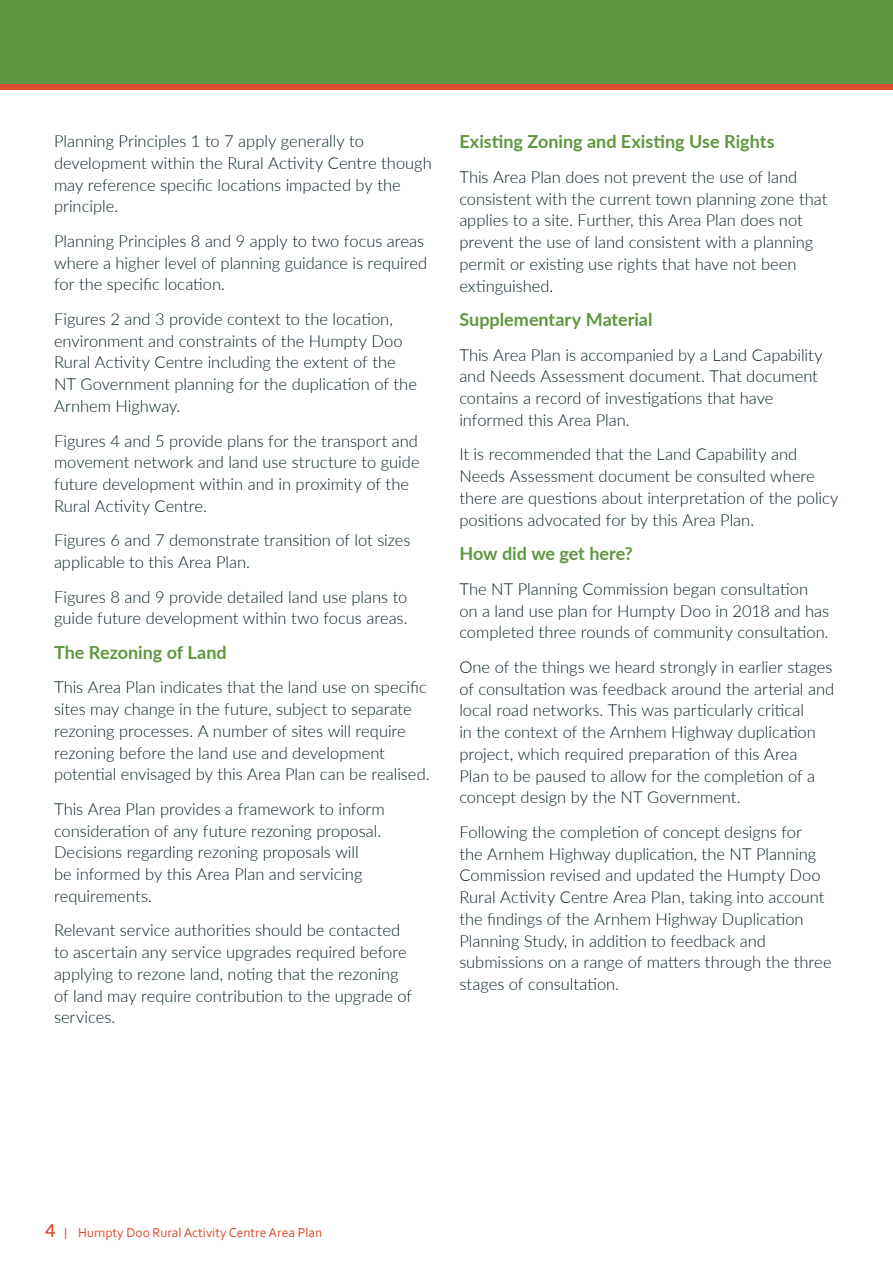
<style>
.page{position:relative;width:893px;height:1263px;background:#fff}
.page>*{position:absolute;margin:0;border:0;box-sizing:border-box;transform-origin:0 0}
.BODY_TEXT{font:700 18px "Lato";color:#609640}
.BODY_TEXT-2{font:300 16.5px/21.8px "Lato";color:#072127}
.t1{font:13.5px "Corbel";color:#db4c30}
.s1{font-family:"Lato";font-weight:600;font-size:18px}
.s2{font-family:"Lato";font-weight:600;font-style:italic;font-size:12px}
</style>
<div class="page">
<div style="left:0;top:0;width:893px;height:89px;background:#609640"></div>
<div style="left:1px;top:84px;width:892px;height:5px;background:#db4c30"></div>
<p class="BODY_TEXT-2" style="left:54px;top:130px;width:379px">Planning Principles 1 to 7 apply generally to development within the Rural Activity Centre though may reference specific locations impacted by the principle.</p>
<p class="BODY_TEXT-2" style="left:54px;top:230px;width:375px">Planning Principles 8 and 9 apply to two focus areas where a higher level of planning guidance is required for the specific location.</p>
<p class="BODY_TEXT-2" style="left:54px;top:308px;width:364px">Figures 2 and 3 provide context to the location, environment and constraints of the Humpty Doo Rural Activity Centre including the extent of the NT Government planning for the duplication of the Arnhem Highway.</p>
<p class="BODY_TEXT-2" style="left:54px;top:429px;width:367px">Figures 4 and 5 provide plans for the transport and movement network and land use structure to guide future development within and in proximity of the Rural Activity Centre.</p>
<p class="BODY_TEXT-2" style="left:54px;top:529px;width:358px">Figures 6 and 7 demonstrate transition of lot sizes applicable to this Area Plan.</p>
<p class="BODY_TEXT-2" style="left:54px;top:585px;width:355px">Figures 8 and 9 provide detailed land use plans to guide future development within two focus areas.</p>
<p class="BODY_TEXT" style="left:54px;top:639px;width:174px">The Rezoning of Land</p>
<p class="BODY_TEXT-2" style="left:54px;top:676px;width:377px">This Area Plan indicates that the land use on specific sites may change in the future, subject to separate rezoning processes. A number of sites will require rezoning before the land use and development potential envisaged by this Area Plan can be realised.</p>
<p class="BODY_TEXT-2" style="left:54px;top:797px;width:332px">This Area Plan provides a framework to inform consideration of any future rezoning proposal.<br>Decisions regarding rezoning proposals will<br>be informed by this Area Plan and servicing requirements.</p>
<p class="BODY_TEXT-2" style="left:54px;top:919px;width:360px">Relevant service authorities should be contacted to ascertain any service upgrades required before applying to rezone land, noting that the rezoning of land may require contribution to the upgrade of services.</p>
<p class="BODY_TEXT" style="left:459px;top:129px;width:317px">Existing Zoning and Existing Use Rights</p>
<p class="BODY_TEXT-2" style="left:459px;top:166px;width:370px">This Area Plan does not prevent the use of land consistent with the current town planning zone that applies to a site. Further, this Area Plan does not prevent the use of land consistent with a planning permit or existing use rights that have not been extinguished.</p>
<p class="BODY_TEXT" style="left:459px;top:306px;width:195px">Supplementary Material</p>
<p class="BODY_TEXT-2" style="left:459px;top:343px;width:365px">This Area Plan is accompanied by a Land Capability and Needs Assessment document. That document contains a record of investigations that have informed this Area Plan.</p>
<p class="BODY_TEXT-2" style="left:459px;top:443px;width:381px">It is recommended that the Land Capability and Needs Assessment document be consulted where there are questions about interpretation of the policy positions advocated for by this Area Plan.</p>
<p class="BODY_TEXT" style="left:459px;top:540px;width:175px">How did we get here?</p>
<p class="BODY_TEXT-2" style="left:459px;top:577px;width:371px">The NT Planning Commission began consultation on a land use plan for Humpty Doo in 2018 and has completed three rounds of community consultation.</p>
<p class="BODY_TEXT-2" style="left:459px;top:655px;width:376px">One of the things we heard strongly in earlier stages of consultation was feedback around the arterial and local road networks. This was particularly critical<br>in the context of the Arnhem Highway duplication project, which required preparation of this Area<br>Plan to be paused to allow for the completion of a concept design by the NT Government.</p>
<p class="BODY_TEXT-2" style="left:459px;top:820px;width:374px">Following the completion of concept designs for<br>the Arnhem Highway duplication, the NT Planning Commission revised and updated the Humpty Doo Rural Activity Centre Area Plan, taking into account the findings of the Arnhem Highway Duplication Planning Study, in addition to feedback and submissions on a range of matters through the three stages of consultation.</p>
<p class="t1" style="left:45px;top:1224px;width:278px"><span class="s1">4</span> <span class="s2">|</span> Humpty Doo Rural Activity Centre Area Plan</p>
</div>
